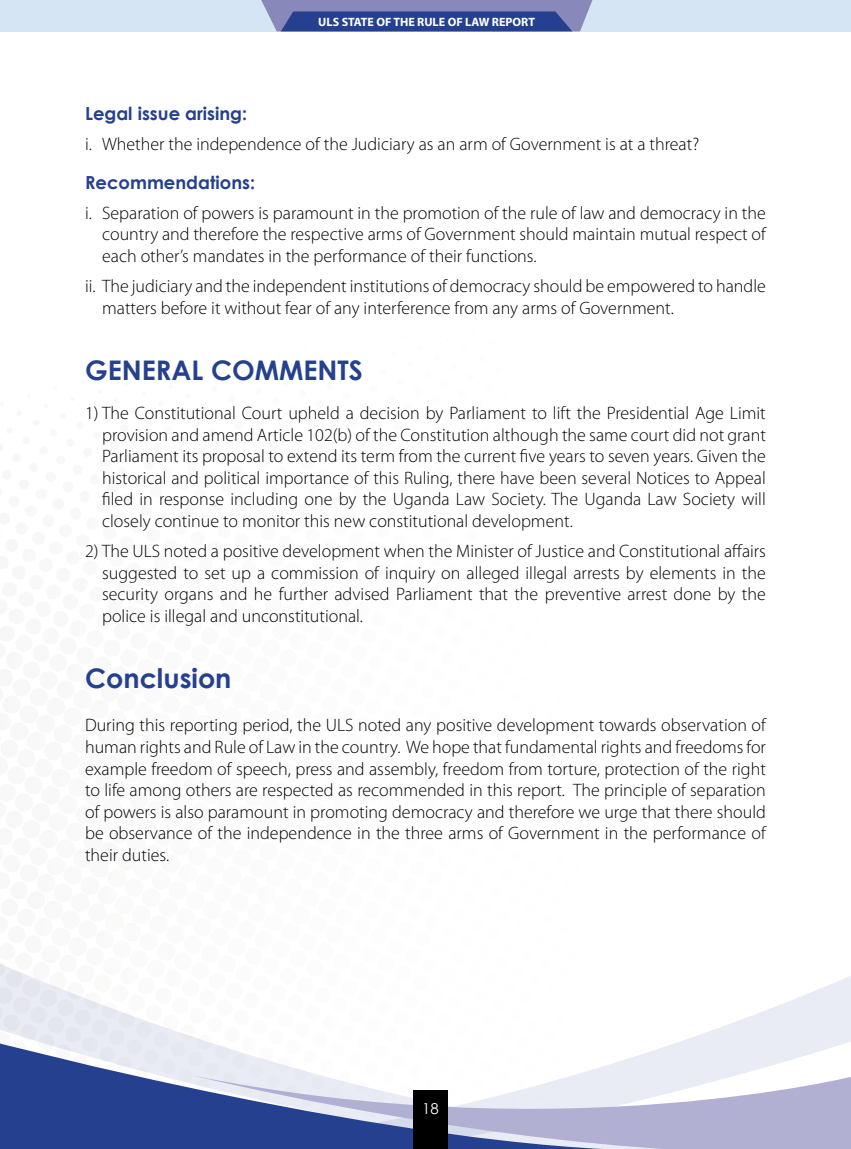
<style>
.page{position:relative;width:851px;height:1149px;background:#fff}
.page>*{position:absolute;margin:0;border:0;box-sizing:border-box;transform-origin:0 0}
.t1{font:700 27px "Century Gothic";color:#25408f}
.t2{font:300 18px/21.6px "Myriad Pro";color:#000;text-align:justify}
.t3{font:700 18px "Century Gothic";color:#25408f}
.t4{font:15px "Century Gothic";color:#fff}
.t5{font:700 12.15px "Myriad Pro";color:#fff}
</style>
<div class="page">
<svg style="left:0;top:964px;width:87px;height:76px;fill:#e9ecf4"></svg>
<svg style="left:87px;top:976px;width:763px;height:99px"></svg>
<svg style="left:0;top:1040px;width:665px;height:108px"></svg>
<svg style="left:193px;top:1075px;width:657px;height:73px;background:#adb3d3"></svg>
<div style="left:0;top:0;width:850px;height:31px;background:#d5e5f4"></div>
<svg style="left:261px;top:0;width:332px;height:31px;background:#5766a5"></svg>
<div style="left:413px;top:1089px;width:35px;height:59px;background:#000"></div>
<p class="t5" style="left:318px;top:14px;width:218px">ULS STATE OF THE RULE OF LAW REPORT</p>
<p class="t3" style="left:85px;top:100px;width:163px">Legal issue arising:</p>
<p class="t2" style="left:85px;top:133px;width:615px">i. Whether the independence of the Judiciary as an arm of Government is at a threat?</p>
<p class="t3" style="left:85px;top:168px;width:171px">Recommendations:</p>
<p class="t2" style="left:102px;top:202px;width:665px;text-indent:-17px">i. Separation of powers is paramount in the promotion of the rule of law and democracy in the country and therefore the respective arms of Government should maintain mutual respect of each other’s mandates in the performance of their functions.</p>
<p class="t2" style="left:102px;top:275px;width:665px;text-indent:-17px">ii. The judiciary and the independent institutions of democracy should be empowered to handle matters before it without fear of any interference from any arms of Government.</p>
<h1 class="t1" style="left:85px;top:350px;width:279px">GENERAL COMMENTS</h1>
<p class="t2" style="left:102px;top:402px;width:665px;text-indent:-17px">1) The Constitutional Court upheld a decision by Parliament to lift the Presidential Age Limit provision and amend Article 102(b) of the Constitution although the same court did not grant Parliament its proposal to extend its term from the current five years to seven years. Given the historical and political importance of this Ruling, there have been several Notices to Appeal filed in response including one by the Uganda Law Society. The Uganda Law Society will closely continue to monitor this new constitutional development.</p>
<p class="t2" style="left:102px;top:540px;width:665px;text-indent:-17px">2) The ULS noted a positive development when the Minister of Justice and Constitutional affairs suggested to set up a commission of inquiry on alleged illegal arrests by elements in the security organs and he further advised Parliament that the preventive arrest done by the police is illegal and unconstitutional.</p>
<h1 class="t1" style="left:85px;top:658px;width:148px">Conclusion</h1>
<p class="t2" style="left:85px;top:714px;width:682px">During this reporting period, the ULS noted any positive development towards observation of human rights and Rule of Law in the country. We hope that fundamental rights and freedoms for example freedom of speech, press and assembly, freedom from torture, protection of the right to life among others are respected as recommended in this report. The principle of separation of powers is also paramount in promoting democracy and therefore we urge that there should be observance of the independence in the three arms of Government in the performance of their duties.</p>
<p class="t4" style="left:422px;top:1097px;width:18px">18</p>
</div>
